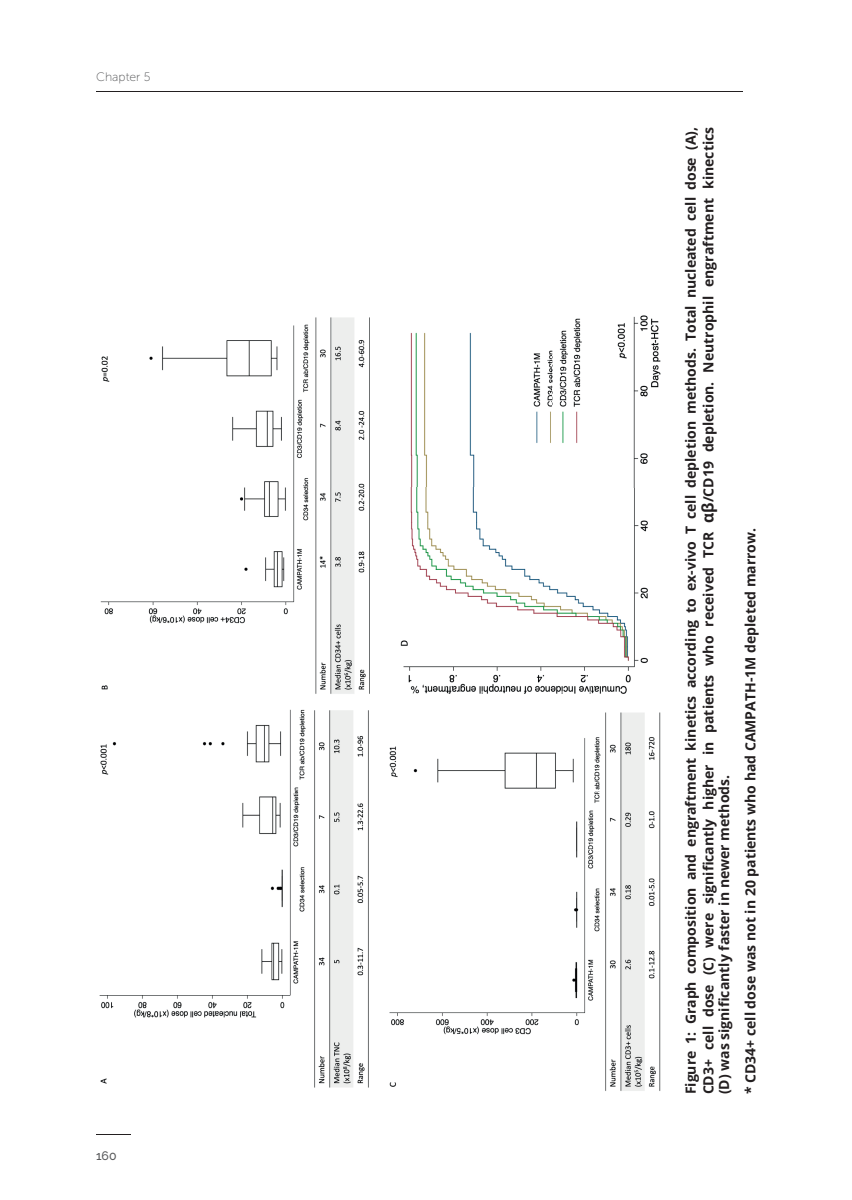
<style>
.page{position:relative;width:852px;height:1200px;background:#fff}
.page>*{position:absolute;margin:0;border:0;box-sizing:border-box;transform-origin:0 0}
.t1{font:700 14px/17.5px "Open Sans";color:#231f20}
.t2{font:12.25px "Museo Sans 100";color:#57585a}
.t3{font:500 12.25px "Raleway";color:#57585a}
.s1{font-size:15.75px}
</style>
<div class="page">
<hr style="left:96px;top:91px;width:647px;height:1px;background:#231f20">
<hr style="left:96px;top:1134px;width:35px;height:1px;background:#231f20">
<img style="left:99px;top:315px;width:562px;height:776px">
<p class="t2" style="left:96px;top:70px;width:56px">Chapter 5</p>
<p class="t3" style="left:96px;top:1148px;width:22px">160</p>
<p class="t1" style="left:682px;top:1094px;width:969px;rotate:-90deg">Figure 1: Graph composition and engraftment kinetics according to ex-vivo T cell depletion methods. Total nucleated cell dose (A),<br>CD3+ cell dose (C) were significantly higher in patients who received TCR <span class="s1">αβ</span>/CD19 depletion. Neutrophil engraftment kinectics</p>
<p class="t1" style="left:710px;top:1094px;width:568px;line-height:26.2px;rotate:-90deg">(D) was significantly faster in newer methods.<br>* CD34+ cell dose was not in 20 patients who had CAMPATH-1M depleted marrow.</p>
</div>
